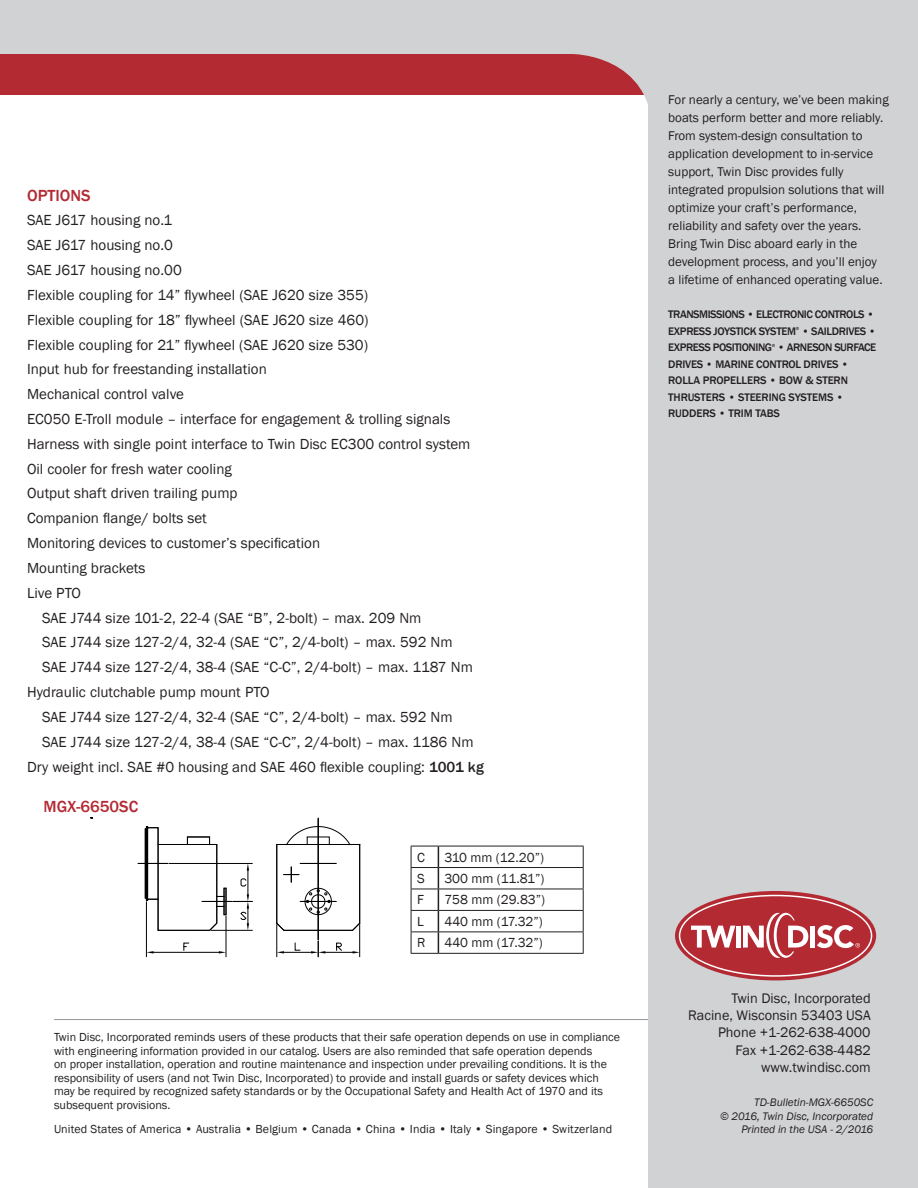
<style>
.page{position:relative;width:918px;height:1188px;background:#fff}
.page>*{position:absolute;margin:0;border:0;box-sizing:border-box;transform-origin:0 0}
.t1{font:500 16.5px "Franklin Gothic";color:#b32a33}
.Text{font:15px "Franklin Gothic";color:#231f20}
.t2{font:14.25px "Franklin Gothic";color:#231f20}
.t3{font:13.5px "Franklin Gothic";color:#231f20}
.t4{font:13.05px/18px "Franklin Gothic";color:#231f20}
.t5{font:12px/13.5px "Franklin Gothic";color:#231f20}
.t6{font:500 11.25px/16.5px "Franklin Gothic";letter-spacing:-.03em;color:#231f20}
.Textkörper{font:italic 11.25px "Franklin Gothic";color:#231f20}
.t7{font:500 11.25px/16.5px "Franklin Gothic";letter-spacing:-.01em;color:#231f20}
.t8{font:500 4.5px "Franklin Gothic";color:#231f20}
.s1{font-weight:500}
</style>
<div class="page">
<div style="left:0;top:0;width:918px;height:54px;background:#d1d2d4"></div>
<div style="left:648px;top:27px;width:270px;height:1161px;background:#d1d2d4"></div>
<div style="left:0;top:54px;width:686px;height:40px;background:#b32a33"></div>
<svg style="left:572px;top:54px;width:114px;height:50px"></svg>
<div style="left:675px;top:891px;width:201px;height:89px;background:#b32a33;border-radius:50%"></div>
<svg style="left:679px;top:895px;width:193px;height:82px"></svg>
<hr style="left:54px;top:1019px;width:594px;height:1px;background:#939598">
<hr style="left:438px;top:846px;width:146px;height:1px;background:#231f20">
<hr style="left:438px;top:867px;width:146px;height:1px;background:#231f20">
<hr style="left:438px;top:889px;width:146px;height:1px;background:#231f20">
<hr style="left:438px;top:910px;width:146px;height:1px;background:#231f20">
<hr style="left:438px;top:932px;width:146px;height:1px;background:#231f20">
<svg style="left:583px;top:846px;width:1px;height:107px"></svg>
<svg style="left:411px;top:846px;width:28px;height:108px"></svg>
<hr style="left:438px;top:953px;width:146px;height:1px;background:#231f20">
<hr style="left:146px;top:902px;width:1px;height:55px;background:#000">
<hr style="left:226px;top:916px;width:1px;height:41px;background:#000">
<hr style="left:154px;top:952px;width:65px;height:1px;background:#000">
<svg style="left:146px;top:951px;width:8px;height:3px"></svg>
<svg style="left:219px;top:951px;width:7px;height:3px"></svg>
<svg style="left:183px;top:942px;width:6px;height:9px"></svg>
<svg style="left:138px;top:826px;width:114px;height:105px"></svg>
<svg style="left:276px;top:818px;width:84px;height:139px"></svg>
<p class="t1" style="left:27px;top:185px;width:65px">OPTIONS</p>
<p class="Text" style="left:27px;top:211px;width:147px">SAE J617 housing no.1</p>
<p class="Text" style="left:27px;top:236px;width:147px">SAE J617 housing no.0</p>
<p class="Text" style="left:27px;top:261px;width:156px">SAE J617 housing no.00</p>
<p class="Text" style="left:27px;top:286px;width:343px">Flexible coupling for 14” flywheel (SAE J620 size 355)</p>
<p class="Text" style="left:27px;top:310px;width:343px">Flexible coupling for 18” flywheel (SAE J620 size 460)</p>
<p class="Text" style="left:27px;top:335px;width:343px">Flexible coupling for 21” flywheel (SAE J620 size 530)</p>
<p class="Text" style="left:27px;top:360px;width:241px">Input hub for freestanding installation</p>
<p class="Text" style="left:27px;top:385px;width:158px">Mechanical control valve</p>
<p class="Text" style="left:27px;top:410px;width:425px">EC050 E-Troll module – interface for engagement &amp; trolling signals</p>
<p class="Text" style="left:27px;top:434px;width:445px">Harness with single point interface to Twin Disc EC300 control system</p>
<p class="Text" style="left:27px;top:459px;width:206px">Oil cooler for fresh water cooling</p>
<p class="Text" style="left:27px;top:484px;width:212px">Output shaft driven trailing pump</p>
<p class="Text" style="left:27px;top:509px;width:181px">Companion flange/ bolts set</p>
<p class="Text" style="left:27px;top:534px;width:295px">Monitoring devices to customer’s specification</p>
<p class="Text" style="left:27px;top:559px;width:120px">Mounting brackets</p>
<p class="Text" style="left:27px;top:583px;width:55px">Live PTO</p>
<p class="Text" style="left:42px;top:608px;width:381px">SAE J744 size 101-2, 22-4 (SAE “B”, 2-bolt) – max. 209 Nm</p>
<p class="Text" style="left:42px;top:633px;width:412px">SAE J744 size 127-2/4, 32-4 (SAE “C”, 2/4-bolt) – max. 592 Nm</p>
<p class="Text" style="left:42px;top:658px;width:432px">SAE J744 size 127-2/4, 38-4 (SAE “C-C”, 2/4-bolt) – max. 1187 Nm</p>
<p class="Text" style="left:27px;top:683px;width:244px">Hydraulic clutchable pump mount PTO</p>
<p class="Text" style="left:42px;top:708px;width:412px">SAE J744 size 127-2/4, 32-4 (SAE “C”, 2/4-bolt) – max. 592 Nm</p>
<p class="Text" style="left:42px;top:732px;width:433px">SAE J744 size 127-2/4, 38-4 (SAE “C-C”, 2/4-bolt) – max. 1186 Nm</p>
<p class="Text" style="left:27px;top:757px;width:458px">Dry weight incl. SAE #0 housing and SAE 460 flexible coupling: <span class="s1">1001 kg</span></p>
<p class="t1" style="left:44px;top:797px;width:96px">MGX-6650SC</p>
<p class="t3" style="left:417px;top:849px;width:9px">C</p>
<p class="t3" style="left:444px;top:849px;width:101px">310 mm (12.20”)</p>
<p class="t3" style="left:417px;top:870px;width:9px">S</p>
<p class="t3" style="left:444px;top:870px;width:101px">300 mm (11.81”)</p>
<p class="t3" style="left:417px;top:892px;width:8px">F</p>
<p class="t3" style="left:444px;top:892px;width:102px">758 mm (29.83”)</p>
<p class="t3" style="left:417px;top:913px;width:8px">L</p>
<p class="t3" style="left:444px;top:913px;width:100px">440 mm (17.32”)</p>
<p class="t3" style="left:417px;top:934px;width:10px">R</p>
<p class="t3" style="left:444px;top:934px;width:100px">440 mm (17.32”)</p>
<p class="t5" style="left:54px;top:1031px;width:568px">Twin Disc, Incorporated reminds users of these products that their safe operation depends on use in compliance with engineering information provided in our catalog. Users are also reminded that safe operation depends<br>on proper installation, operation and routine maintenance and inspection under prevailing conditions. It is the responsibility of users (and not Twin Disc, Incorporated) to provide and install guards or safety devices which may be required by recognized safety standards or by the Occupational Safety and Health Act of 1970 and its subsequent provisions.</p>
<p class="t4" style="left:668px;top:91px;width:222px">For nearly a century, we’ve been making boats perform better and more reliably.<br>From system-design consultation to application development to in-service support, Twin Disc provides fully integrated propulsion solutions that will optimize your craft’s performance, reliability and safety over the years.<br>Bring Twin Disc aboard early in the development process, and you’ll enjoy<br>a lifetime of enhanced operating value.</p>
<p class="t6" style="left:668px;top:306px;width:208px">TRANSMISSIONS • ELECTRONIC CONTROLS •<br>EXPRESS JOYSTICK SYSTEM</p>
<p class="t8" style="left:796px;top:326px;width:5px">®</p>
<p class="t6" style="left:802px;top:323px;width:76px">• SAILDRIVES •</p>
<p class="t6" style="left:668px;top:339px;width:210px;text-indent:109px">• ARNESON SURFACE<br>DRIVES • MARINE CONTROL DRIVES •</p>
<p class="t7" style="left:668px;top:372px;width:181px">ROLLA PROPELLERS • BOW &amp; STERN<br>THRUSTERS • STEERING SYSTEMS •<br>RUDDERS • TRIM TABS</p>
<p class="t6" style="left:668px;top:339px;width:105px">EXPRESS POSITIONING</p>
<p class="t8" style="left:772px;top:342px;width:5px">®</p>
<p class="t2" style="left:732px;top:990px;width:141px">Twin Disc, Incorporated</p>
<p class="t2" style="left:688px;top:1007px;width:184px">Racine, Wisconsin 53403 USA</p>
<p class="t2" style="left:718px;top:1024px;width:154px">Phone +1-262-638-4000</p>
<p class="t2" style="left:736px;top:1041px;width:137px">Fax +1-262-638-4482</p>
<p class="t2" style="left:761px;top:1058px;width:111px">www.twindisc.com</p>
<p class="Textkörper" style="left:754px;top:1096px;width:121px">TD-Bulletin-MGX-6650SC</p>
<p class="Textkörper" style="left:720px;top:1109px;width:155px">© 2016, Twin Disc, Incorporated</p>
<p class="t5" style="left:54px;top:1123px;width:560px">United States of America • Australia • Belgium • Canada • China • India • Italy • Singapore • Switzerland</p>
<p class="Textkörper" style="left:741px;top:1123px;width:133px">Printed in the USA - 2/2016</p>
</div>
